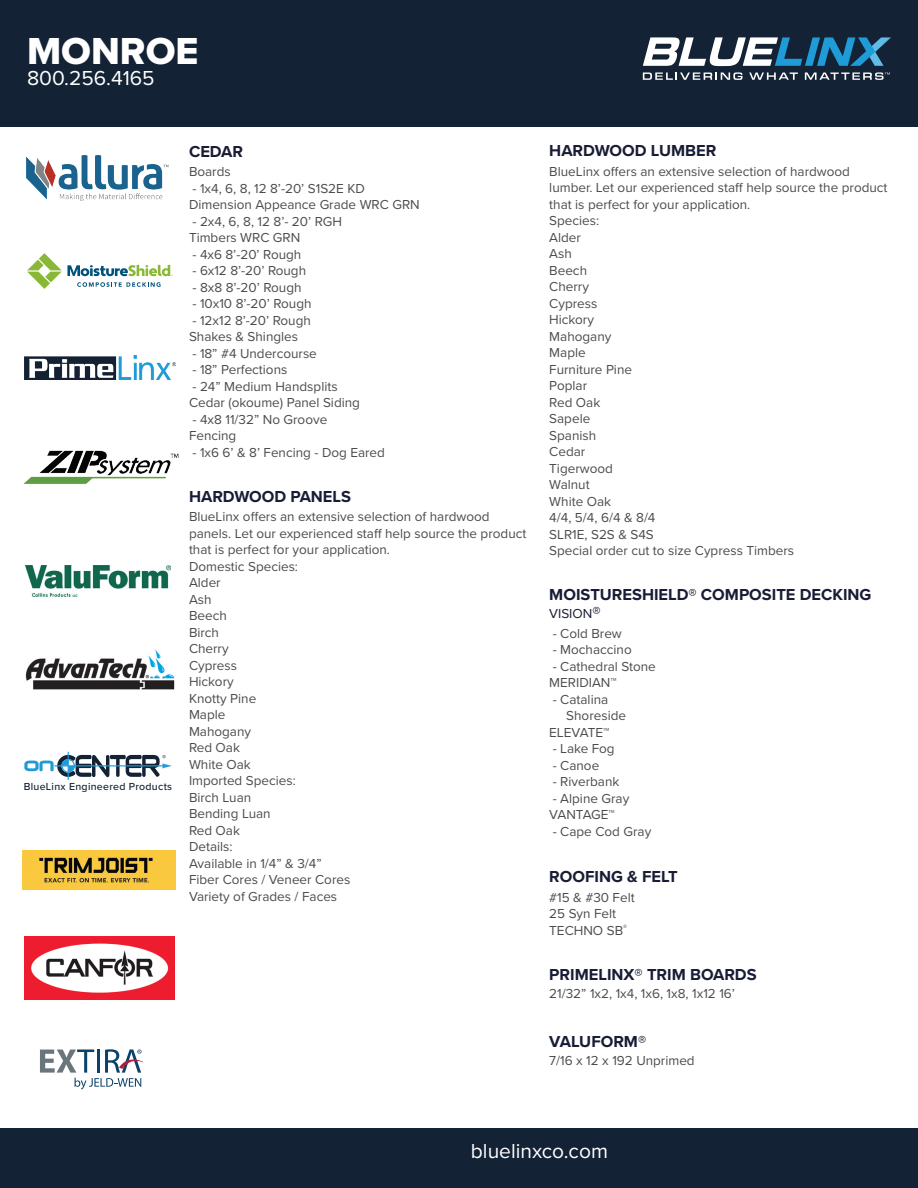
<style>
.page{position:relative;width:918px;height:1188px;background:#fff}
.page>*{position:absolute;margin:0;border:0;box-sizing:border-box;transform-origin:0 0}
.t1{font:39px "Proxima Nova Extrabld";color:#fff}
.t2{font:21px "Proxima Nova";color:#fff}
.t3{font:700 16.5px "Proxima Nova";color:#181c35}
.t4{font:13.5px/16.5px "Proxima Nova";color:#4b4c4d}
.t5{font:13.5px "Proxima Nova";color:#181c35}
.t6{font:500 10.5px "Proxima Nova";letter-spacing:.025em;color:#132234}
.s1{font-weight:700;font-size:16.5px}
</style>
<div class="page">
<div style="left:0;top:0;width:918px;height:127px;background:#132234"></div>
<div style="left:0;top:1128px;width:918px;height:60px;background:#132234"></div>
<img style="left:25px;top:649px;width:150px;height:41px">
<img style="left:23px;top:450px;width:156px;height:34px">
<svg style="left:24px;top:752px;width:148px;height:28px"></svg>
<img style="left:26px;top:156px;width:143px;height:44px">
<svg style="left:27px;top:253px;width:146px;height:36px"></svg>
<svg style="left:40px;top:1049px;width:103px;height:40px"></svg>
<img style="left:25px;top:356px;width:151px;height:24px">
<img style="left:26px;top:566px;width:144px;height:30px">
<svg style="left:643px;top:72px;width:99px;height:8px"></svg>
<svg style="left:749px;top:73px;width:49px;height:7px"></svg>
<svg style="left:805px;top:72px;width:85px;height:8px"></svg>
<svg style="left:643px;top:37px;width:248px;height:29px"></svg>
<img style="left:25px;top:937px;width:149px;height:63px">
<img style="left:23px;top:850px;width:152px;height:40px">
<h1 class="t1" style="left:27px;top:22px;width:173px">MONROE</h1>
<h2 class="t2" style="left:27px;top:63px;width:129px">800.256.4165</h2>
<p class="t6" style="left:24px;top:779px;width:150px">BlueLinx Engineered Products</p>
<p class="t3" style="left:189px;top:139px;width:56px">CEDAR</p>
<p class="t4" style="left:189px;top:163px;width:43px">Boards</p>
<p class="t4" style="left:189px;top:180px;width:232px">- 1x4, 6, 8, 12 8’-20’ S1S2E KD<br>Dimension Appeance Grade WRC GRN</p>
<p class="t4" style="left:189px;top:213px;width:155px">- 2x4, 6, 8, 12 8’- 20’ RGH<br>Timbers WRC GRN</p>
<p class="t4" style="left:192px;top:246px;width:110px">- 4x6 8’-20’ Rough</p>
<p class="t4" style="left:192px;top:262px;width:115px">- 6x12 8’-20’ Rough</p>
<p class="t4" style="left:192px;top:279px;width:111px">- 8x8 8’-20’ Rough</p>
<p class="t4" style="left:192px;top:295px;width:121px">- 10x10 8’-20’ Rough</p>
<p class="t4" style="left:189px;top:312px;width:123px">- 12x12 8’-20’ Rough<br>Shakes &amp; Shingles</p>
<p class="t4" style="left:192px;top:345px;width:126px">- 18” #4 Undercourse</p>
<p class="t4" style="left:192px;top:361px;width:96px">- 18” Perfections</p>
<p class="t4" style="left:189px;top:378px;width:173px">- 24” Medium Handsplits<br>Cedar (okoume) Panel Siding</p>
<p class="t4" style="left:189px;top:411px;width:140px">- 4x8 11/32” No Groove<br>Fencing</p>
<p class="t4" style="left:192px;top:444px;width:194px">- 1x6 6’ &amp; 8’ Fencing - Dog Eared</p>
<p class="t3" style="left:189px;top:484px;width:164px">HARDWOOD PANELS</p>
<p class="t4" style="left:189px;top:508px;width:339px">BlueLinx offers an extensive selection of hardwood panels. Let our experienced staff help source the product that is perfect for your application.<br>Domestic Species:<br>Alder<br>Ash<br>Beech<br>Birch<br>Cherry<br>Cypress<br>Hickory<br>Knotty Pine<br>Maple<br>Mahogany<br>Red Oak<br>White Oak<br>Imported Species:<br>Birch Luan<br>Bending Luan<br>Red Oak<br>Details:<br>Available in 1/4” &amp; 3/4”<br>Fiber Cores / Veneer Cores<br>Variety of Grades / Faces</p>
<p class="t3" style="left:549px;top:139px;width:169px">HARDWOOD LUMBER</p>
<p class="t4" style="left:549px;top:162px;width:340px">BlueLinx offers an extensive selection of hardwood lumber. Let our experienced staff help source the product that is perfect for your application.<br>Species:<br>Alder<br>Ash<br>Beech<br>Cherry<br>Cypress<br>Hickory<br>Mahogany<br>Maple<br>Furniture Pine<br>Poplar<br>Red Oak<br>Sapele<br>Spanish<br>Cedar<br>Tigerwood<br>Walnut<br>White Oak<br>4/4, 5/4, 6/4 &amp; 8/4<br>SLR1E, S2S &amp; S4S<br>Special order cut to size Cypress Timbers</p>
<p class="t3" style="left:549px;top:583px;width:324px">MOISTURESHIELD® COMPOSITE DECKING</p>
<p class="t5" style="left:549px;top:604px;width:53px">VISION<span class="s1">®</span></p>
<p class="t4" style="left:553px;top:624px;width:71px">- Cold Brew</p>
<p class="t4" style="left:553px;top:641px;width:80px">- Mochaccino</p>
<p class="t4" style="left:549px;top:657px;width:108px">- Cathedral Stone<br>MERIDIAN™</p>
<p class="t4" style="left:553px;top:690px;width:57px">- Catalina</p>
<p class="t4" style="left:566px;top:707px;width:61px">Shoreside</p>
<p class="t4" style="left:549px;top:723px;width:61px">ELEVATE™</p>
<p class="t4" style="left:553px;top:740px;width:63px">- Lake Fog</p>
<p class="t4" style="left:553px;top:756px;width:48px">- Canoe</p>
<p class="t4" style="left:553px;top:773px;width:68px">- Riverbank</p>
<p class="t4" style="left:549px;top:789px;width:82px">- Alpine Gray<br>VANTAGE™</p>
<p class="t4" style="left:553px;top:822px;width:100px">- Cape Cod Gray</p>
<p class="t3" style="left:549px;top:865px;width:130px">ROOFING &amp; FELT</p>
<p class="t4" style="left:549px;top:888px;width:87px">#15 &amp; #30 Felt<br>25 Syn Felt<br>TECHNO SB<sup>®</sup></p>
<p class="t3" style="left:549px;top:962px;width:209px">PRIMELINX® TRIM BOARDS</p>
<p class="t4" style="left:549px;top:985px;width:187px">21/32” 1x2, 1x4, 1x6, 1x8, 1x12 16’</p>
<p class="t3" style="left:549px;top:1030px;width:98px">VALUFORM®</p>
<p class="t4" style="left:549px;top:1052px;width:147px">7/16 x 12 x 192 Unprimed</p>
<h2 class="t2" style="left:471px;top:1135px;width:139px">bluelinxco.com</h2>
</div>
